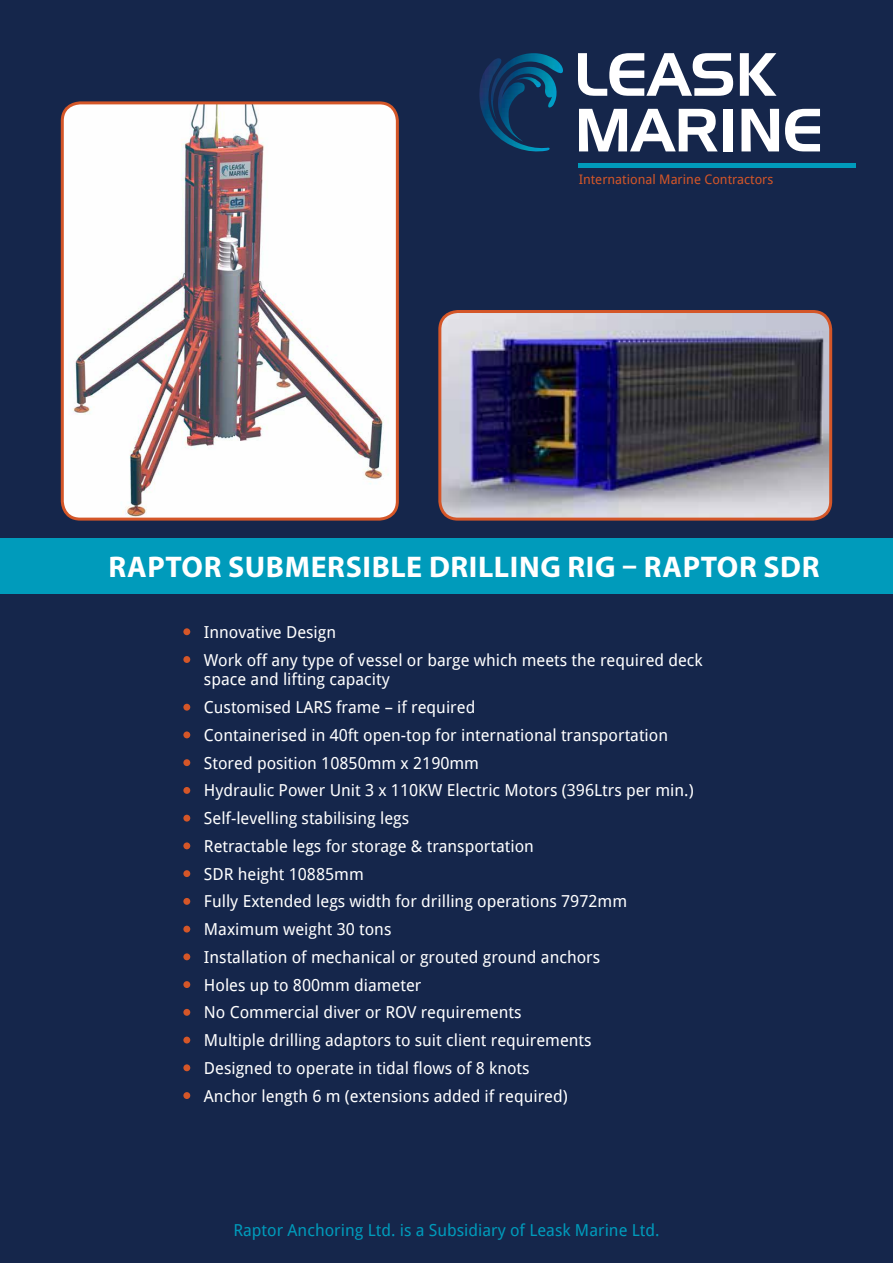
<style>
.page{position:relative;width:893px;height:1263px;background:#15264b}
.page>*{position:absolute;margin:0;border:0;box-sizing:border-box;transform-origin:0 0}
.t1{font:700 30px "Myriad Pro";letter-spacing:.02em;color:#fff}
.t2{font:16.5px/27.8px "Droid Sans";color:#fff}
.t3{font:16.5px "Droid Sans";color:#009bbb}
.t4{font:13.2px "Droid Sans";color:#d45628}
</style>
<div class="page">
<hr style="left:579px;top:163px;width:277px;height:4px;background:#009bbb">
<svg style="left:578px;top:53px;width:155px;height:43px"></svg>
<svg style="left:740px;top:53px;width:36px;height:43px"></svg>
<svg style="left:579px;top:109px;width:139px;height:42px"></svg>
<div style="left:723px;top:109px;width:10px;height:42px;background:#fff"></div>
<svg style="left:741px;top:109px;width:38px;height:42px"></svg>
<svg style="left:785px;top:109px;width:35px;height:42px"></svg>
<img style="left:514px;top:53px;width:49px;height:21px">
<img style="left:550px;top:67px;width:7px;height:41px">
<img style="left:479px;top:58px;width:71px;height:94px">
<div style="left:0;top:538px;width:893px;height:55px;background:#009bbb"></div>
<img style="left:442px;top:311px;width:389px;height:206px">
<div style="left:438px;top:310px;width:394px;height:211px;border:3px solid #d45628;border-radius:18px"></div>
<img style="left:62px;top:105px;width:333px;height:412px">
<div style="left:61px;top:101px;width:338px;height:420px;border:3px solid #d45628;border-radius:18px"></div>
<div style="left:183px;top:628px;width:7px;height:7px;background:#d45628;border-radius:50%"></div>
<div style="left:183px;top:656px;width:7px;height:7px;background:#d45628;border-radius:50%"></div>
<div style="left:183px;top:704px;width:7px;height:7px;background:#d45628;border-radius:50%"></div>
<div style="left:183px;top:731px;width:7px;height:7px;background:#d45628;border-radius:50%"></div>
<div style="left:183px;top:759px;width:7px;height:7px;background:#d45628;border-radius:50%"></div>
<div style="left:183px;top:787px;width:7px;height:7px;background:#d45628;border-radius:50%"></div>
<div style="left:183px;top:815px;width:7px;height:6px;background:#d45628;border-radius:50%"></div>
<div style="left:183px;top:842px;width:7px;height:7px;background:#d45628;border-radius:50%"></div>
<div style="left:183px;top:870px;width:7px;height:7px;background:#d45628;border-radius:50%"></div>
<div style="left:183px;top:898px;width:7px;height:7px;background:#d45628;border-radius:50%"></div>
<div style="left:183px;top:926px;width:7px;height:6px;background:#d45628;border-radius:50%"></div>
<div style="left:183px;top:953px;width:7px;height:7px;background:#d45628;border-radius:50%"></div>
<div style="left:183px;top:981px;width:7px;height:7px;background:#d45628;border-radius:50%"></div>
<div style="left:183px;top:1009px;width:7px;height:7px;background:#d45628;border-radius:50%"></div>
<div style="left:183px;top:1037px;width:7px;height:6px;background:#d45628;border-radius:50%"></div>
<div style="left:183px;top:1064px;width:7px;height:7px;background:#d45628;border-radius:50%"></div>
<div style="left:183px;top:1092px;width:7px;height:7px;background:#d45628;border-radius:50%"></div>
<p class="t4" style="left:579px;top:170px;width:196px">International Marine Contractors</p>
<h1 class="t1" style="left:108px;top:547px;width:713px">RAPTOR SUBMERSIBLE DRILLING RIG – RAPTOR SDR</h1>
<p class="t2" style="left:204px;top:617px;width:500px">Innovative Design<br>Work off any type of vessel or barge which meets the required deck</p>
<p class="t2" style="left:204px;top:665px;width:491px">space and lifting capacity<br>Customised LARS frame – if required<br>Containerised in 40ft open-top for international transportation Stored position 10850mm x 2190mm<br>Hydraulic Power Unit 3 x 110KW Electric Motors (396Ltrs per min.)<br>Self-levelling stabilising legs<br>Retractable legs for storage &amp; transportation<br>SDR height 10885mm<br>Fully Extended legs width for drilling operations 7972mm Maximum weight 30 tons<br>Installation of mechanical or grouted ground anchors<br>Holes up to 800mm diameter<br>No Commercial diver or ROV requirements<br>Multiple drilling adaptors to suit client requirements<br>Designed to operate in tidal flows of 8 knots<br>Anchor length 6 m (extensions added if required)</p>
<p class="t3" style="left:233px;top:1219px;width:428px">Raptor Anchoring Ltd. is a Subsidiary of Leask Marine Ltd.</p>
</div>
